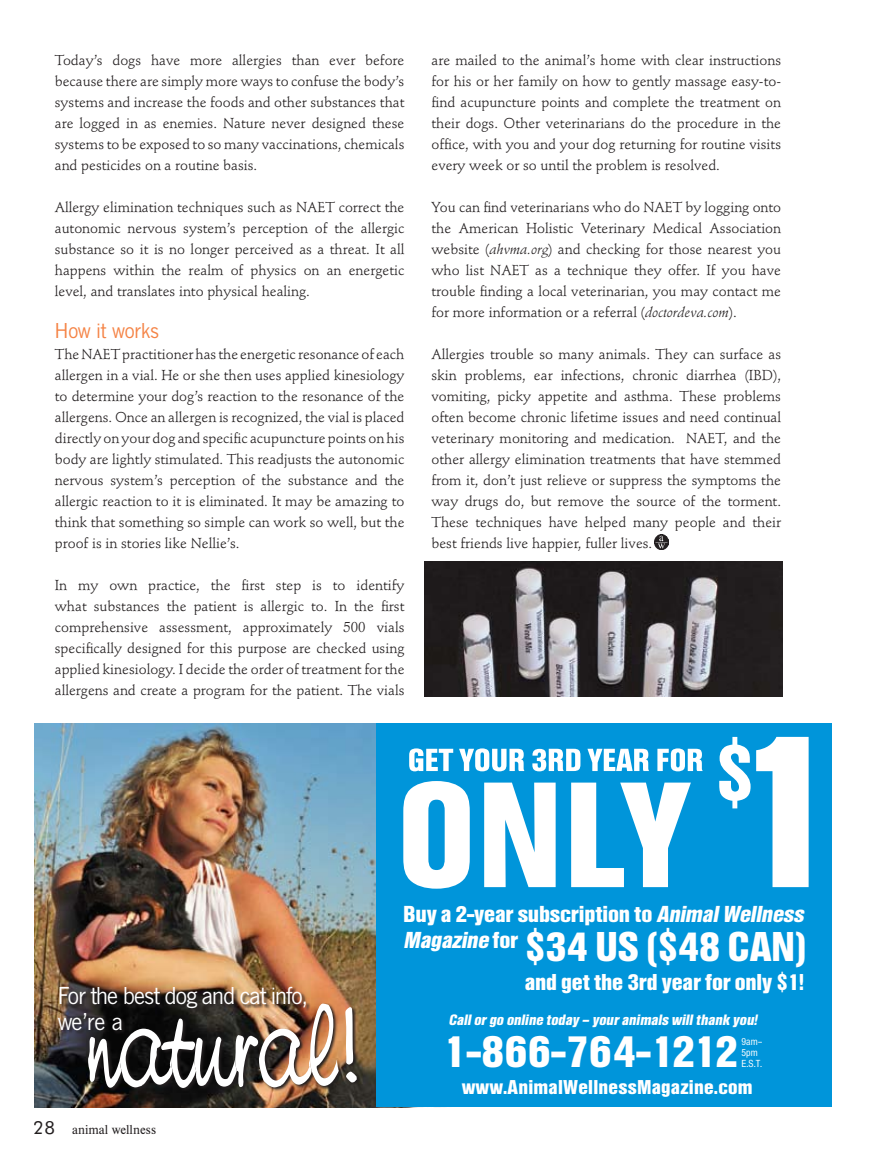
<style>
.page{position:relative;width:891px;height:1161px;background:#fff}
.page>*{position:absolute;margin:0;border:0;box-sizing:border-box;transform-origin:0 0}
.t1{font:112.5px "Nevison Cas Joi D";color:#fff}
.t2{font:46.95px "Nimbus San T Blac Cond";letter-spacing:.005em;color:#fff}
.t3{font:43.5px "Nimbus San T Blac Cond";letter-spacing:-.01em;color:#fff}
.t4{font:25.5px/25.5px "News Got T";letter-spacing:-.03em;color:#fff}
.t5{font:24.15px/26.5px "Nimbus San T Blac Cond";letter-spacing:-.01em;color:#fff}
.t6{font:24px "Nimbus San T Blac Cond";letter-spacing:-.01em;color:#fff}
.t7{font:22.5px "News Got T";letter-spacing:-.005em;color:#f58345}
.t8{font:20.85px "Nimbus San T Blac Cond";letter-spacing:.01em;color:#fff}
.t9{font:italic 15.75px "Nimbus San T Blac Cond";color:#fff}
.t10{font:14.25px/21px "Stempel Schneidler";color:#231f20;text-align:justify}
.t11{font:13.5px "Nimbus Rom D";color:#231f20}
.t12{font:condensed 10.65px/10.6px "Nimbus San T";letter-spacing:.01em;color:#fff}
.s1{font-style:italic}
.s2{font-family:"Futura BT";font-size:18px}
</style>
<div class="page">
<img style="left:35px;top:723px;width:341px;height:384px">
<div style="left:376px;top:723px;width:455px;height:384px;background:#0095da"></div>
<svg style="left:88px;top:1003px;width:352px;height:105px"></svg>
<img style="left:58px;top:987px;width:287px;height:70px">
<svg style="left:403px;top:737px;width:406px;height:152px"></svg>
<svg style="left:409px;top:748px;width:294px;height:23px"></svg>
<img style="left:425px;top:562px;width:357px;height:135px">
<img style="left:654px;top:535px;width:14px;height:14px">
<p class="t10" style="left:55px;top:50px;width:351px">Today’s dogs have more allergies than ever before because there are simply more ways to confuse the body’s systems and increase the foods and other substances that are logged in as enemies. Nature never designed these systems to be exposed to so many vaccinations, chemicals and pesticides on a routine basis.</p>
<p class="t10" style="left:55px;top:197px;width:351px">Allergy elimination techniques such as NAET correct the autonomic nervous system’s perception of the allergic substance so it is no longer perceived as a threat. It all happens within the realm of physics on an energetic level, and translates into physical healing.</p>
<h3 class="t7" style="left:55px;top:318px;width:106px">How it works</h3>
<p class="t10" style="left:55px;top:344px;width:351px">The NAET practitioner has the energetic resonance of each allergen in a vial. He or she then uses applied kinesiology to determine your dog’s reaction to the resonance of the allergens. Once an allergen is recognized, the vial is placed directly on your dog and specific acupuncture points on his body are lightly stimulated. This readjusts the autonomic nervous system’s perception of the substance and the allergic reaction to it is eliminated. It may be amazing to think that something so simple can work so well, but the proof is in stories like Nellie’s.</p>
<p class="t10" style="left:55px;top:575px;width:351px">In my own practice, the first step is to identify what substances the patient is allergic to. In the first comprehensive assessment, approximately 500 vials specifically designed for this purpose are checked using applied kinesiology. I decide the order of treatment for the allergens and create a program for the patient. The vials</p>
<p class="t10" style="left:431px;top:50px;width:351px">are mailed to the animal’s home with clear instructions for his or her family on how to gently massage easy-to&shy;find acupuncture points and complete the treatment on their dogs. Other veterinarians do the procedure in the office, with you and your dog returning for routine visits every week or so until the problem is resolved.</p>
<p class="t10" style="left:431px;top:197px;width:351px">You can find veterinarians who do NAET by logging onto the American Holistic Veterinary Medical Association website (<span class="s1">ahvma.org</span>) and checking for those nearest you who list NAET as a technique they offer. If you have trouble finding a local veterinarian, you may contact me for more information or a referral (<span class="s1">doctordeva.com</span>).</p>
<p class="t10" style="left:431px;top:344px;width:351px">Allergies trouble so many animals. They can surface as skin problems, ear infections, chronic diarrhea (IBD), vomiting, picky appetite and asthma. These problems often become chronic lifetime issues and need continual veterinary monitoring and medication. NAET, and the other allergy elimination treatments that have stemmed from it, don’t just relieve or suppress the symptoms the way drugs do, but remove the source of the torment.<br>These techniques have helped many people and their best friends live happier, fuller lives.</p>
<h3 class="t4" style="left:58px;top:983px;width:252px">For the best dog and cat info, we’re a</h3>
<h1 class="t1" style="left:87px;top:985px;width:274px">natural!</h1>
<p class="t11" style="left:34px;top:1122px;width:124px"><span class="s2">28</span> animal wellness</p>
<h3 class="t5" style="left:403px;top:900px;width:406px">Buy a 2-year subscription to <span class="s1">AnimalWellness<br>Magazine</span> f o r</h3>
<h3 class="t3" style="left:525px;top:922px;width:283px">$34 US ($48 CAN)</h3>
<h3 class="t6" style="left:525px;top:968px;width:281px">and get the 3rd year for only $1!</h3>
<p class="t9" style="left:448px;top:1011px;width:313px">Callorgo online today – youranimals willthank you!</p>
<h2 class="t2" style="left:444px;top:1025px;width:296px">1-866-764-1212</h2>
<p class="t12" style="left:741px;top:1036px;width:23px">9am–<br>5pm<br>E.S.T.</p>
<h3 class="t8" style="left:462px;top:1075px;width:292px">www.AnimalWellnessMagazine.com</h3>
</div>
